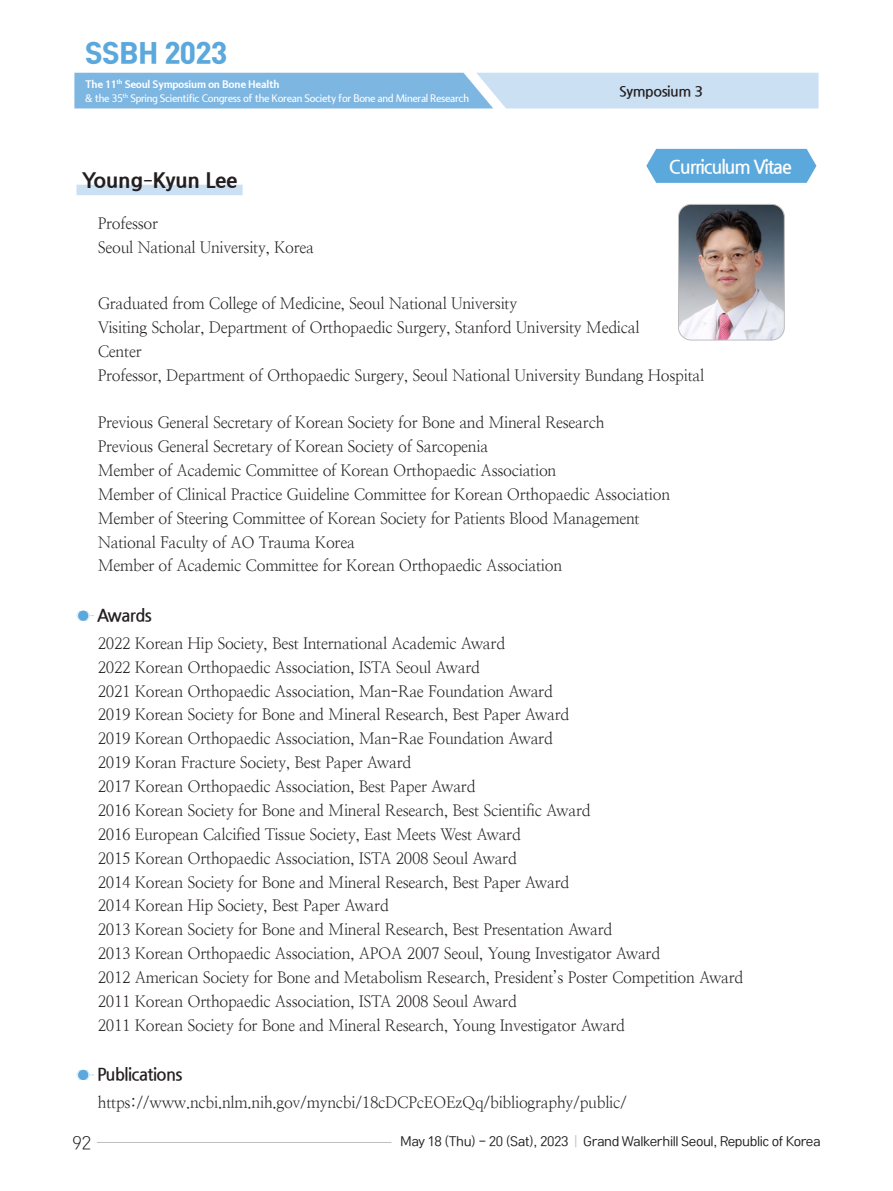
<style>
.page{position:relative;width:893px;height:1191px;background:#fff}
.page>*{position:absolute;margin:0;border:0;box-sizing:border-box;transform-origin:0 0}
.t1{font:27px "Rix Sin Head PBK";letter-spacing:-.02em;color:#5ba8dc}
.cv-이름2{font:800 21px "Nanum Gothic";letter-spacing:-.02em;color:#231f20}
.t2{font:700 18.9px "Nanum Gothic";letter-spacing:-.06em;color:#fff;scale:.95 1}
.cv-구분{font:700 17.4px "Nanum Gothic";letter-spacing:-.03em;color:#231f20;scale:.95 1}
.t3{font:17.25px "Rix Sin Head PL";color:#231f20}
.cv-본문{font:15.75px "Nanum Myeongjo";letter-spacing:-.02em;color:#231f20}
.cv-서술{font:15.75px/23.9px "Nanum Myeongjo";letter-spacing:-.02em;color:#231f20}
.t4{font:700 14.25px "Nanum Gothic";letter-spacing:-.03em;color:#231f20}
.t5{font:12.75px "Rix Sin Head PM";letter-spacing:-.03em;color:#231f20}
.t6{font:12px/14.4px "LT Internet";letter-spacing:-.03em;color:#fff}
.s1{font-weight:700}
.s2{font-family:"Ko Pub World Batang";font-weight:300}
.s3{color:#bcbdc0}
</style>
<div class="page">
<hr style="left:97px;top:1142px;width:294px;height:1px;background:#bcbdc0">
<svg style="left:74px;top:73px;width:745px;height:35px;background:#a2c9e9"></svg>
<div style="left:77px;top:185px;width:166px;height:10px;background:#cbe0f3"></div>
<svg style="left:77px;top:611px;width:17px;height:9px"></svg>
<div style="left:78px;top:610px;width:10px;height:11px;background:#5ba8dc;border-radius:50%"></div>
<svg style="left:77px;top:1070px;width:17px;height:9px"></svg>
<div style="left:78px;top:1069px;width:10px;height:11px;background:#5ba8dc;border-radius:50%"></div>
<svg style="left:646px;top:149px;width:170px;height:34px;background:#64adde"></svg>
<img style="left:678px;top:204px;width:106px;height:136px">
<div style="left:678px;top:204px;width:106px;height:136px;border:1px solid #bcbdc0;border-radius:13px"></div>
<h1 class="t1" style="left:85px;top:36px;width:144px">SSBH 2023</h1>
<p class="t6" style="left:85px;top:77px;width:386px"><span class="s1">The 11</span><sup>th</sup> <span class="s1">Seoul Symposium on Bone Health<br></span>&amp; the 35<sup>th</sup> Spring Scientific Congress of the Korean Society for Bone and Mineral Research</p>
<p class="t4" style="left:619px;top:84px;width:86px">Symposium 3</p>
<p class="t2" style="left:669px;top:158px;width:131px">Curriculum Vitae</p>
<p class="cv-이름2" style="left:82px;top:169px;width:157px">Young<span class="s2">-</span>Kyun Lee</p>
<p class="cv-본문" style="left:98px;top:214px;width:62px">Professor</p>
<p class="cv-본문" style="left:98px;top:238px;width:218px">Seoul National University, Korea</p>
<p class="cv-본문" style="left:98px;top:294px;width:421px">Graduated from College of Medicine, Seoul National University</p>
<p class="cv-서술" style="left:98px;top:315px;width:543px">Visiting Scholar, Department of Orthopaedic Surgery, Stanford University Medical<br>Center</p>
<p class="cv-본문" style="left:98px;top:365px;width:608px">Professor, Department of Orthopaedic Surgery, Seoul National University Bundang Hospital</p>
<p class="cv-본문" style="left:98px;top:413px;width:508px">Previous General Secretary of Korean Society for Bone and Mineral Research</p>
<p class="cv-본문" style="left:98px;top:437px;width:392px">Previous General Secretary of Korean Society of Sarcopenia</p>
<p class="cv-본문" style="left:98px;top:461px;width:460px">Member of Academic Committee of Korean Orthopaedic Association</p>
<p class="cv-본문" style="left:98px;top:485px;width:574px">Member of Clinical Practice Guideline Committee for Korean Orthopaedic Association</p>
<p class="cv-본문" style="left:98px;top:508px;width:543px">Member of Steering Committee of Korean Society for Patients Blood Management</p>
<p class="cv-본문" style="left:98px;top:532px;width:259px">National Faculty of AO Trauma Korea</p>
<p class="cv-본문" style="left:98px;top:556px;width:466px">Member of Academic Committee for Korean Orthopaedic Association</p>
<p class="cv-구분" style="left:97px;top:606px;width:59px">Awards</p>
<p class="cv-본문" style="left:98px;top:634px;width:409px">2022 Korean Hip Society, Best International Academic Award</p>
<p class="cv-본문" style="left:98px;top:657px;width:384px">2022 Korean Orthopaedic Association, ISTA Seoul Award</p>
<p class="cv-본문" style="left:98px;top:681px;width:457px">2021 Korean Orthopaedic Association, Man<span class="s2">-</span>Rae Foundation Award</p>
<p class="cv-본문" style="left:98px;top:705px;width:473px">2019 Korean Society for Bone and Mineral Research, Best Paper Award</p>
<p class="cv-본문" style="left:98px;top:729px;width:457px">2019 Korean Orthopaedic Association, Man<span class="s2">-</span>Rae Foundation Award</p>
<p class="cv-본문" style="left:98px;top:753px;width:315px">2019 Koran Fracture Society, Best Paper Award</p>
<p class="cv-본문" style="left:98px;top:777px;width:379px">2017 Korean Orthopaedic Association, Best Paper Award</p>
<p class="cv-본문" style="left:98px;top:801px;width:494px">2016 Korean Society for Bone and Mineral Research, Best Scientific Award</p>
<p class="cv-본문" style="left:98px;top:824px;width:425px">2016 European Calcified Tissue Society, East Meets West Award</p>
<p class="cv-본문" style="left:98px;top:848px;width:421px">2015 Korean Orthopaedic Association, ISTA 2008 Seoul Award</p>
<p class="cv-본문" style="left:98px;top:872px;width:473px">2014 Korean Society for Bone and Mineral Research, Best Paper Award</p>
<p class="cv-본문" style="left:98px;top:896px;width:293px">2014 Korean Hip Society, Best Paper Award</p>
<p class="cv-본문" style="left:98px;top:920px;width:516px">2013 Korean Society for Bone and Mineral Research, Best Presentation Award</p>
<p class="cv-본문" style="left:98px;top:944px;width:564px">2013 Korean Orthopaedic Association, APOA 2007 Seoul, Young Investigator Award</p>
<p class="cv-본문" style="left:98px;top:968px;width:647px">2012 American Society for Bone and Metabolism Research, President’s Poster Competition Award</p>
<p class="cv-본문" style="left:98px;top:991px;width:421px">2011 Korean Orthopaedic Association, ISTA 2008 Seoul Award</p>
<p class="cv-본문" style="left:98px;top:1015px;width:529px">2011 Korean Society for Bone and Mineral Research, Young Investigator Award</p>
<p class="cv-구분" style="left:97px;top:1066px;width:91px">Publications</p>
<p class="cv-본문" style="left:98px;top:1093px;width:531px">https://www.ncbi.nlm.nih.gov/myncbi/18cDCPcEOEzQq/bibliography/public/</p>
<p class="t3" style="left:72px;top:1132px;width:21px">92</p>
<p class="t5" style="left:400px;top:1133px;width:422px">May 18 (Thu) - 20 (Sat), 2023 <span class="s3">|</span> Grand Walkerhill Seoul, Republic of Korea</p>
</div>
